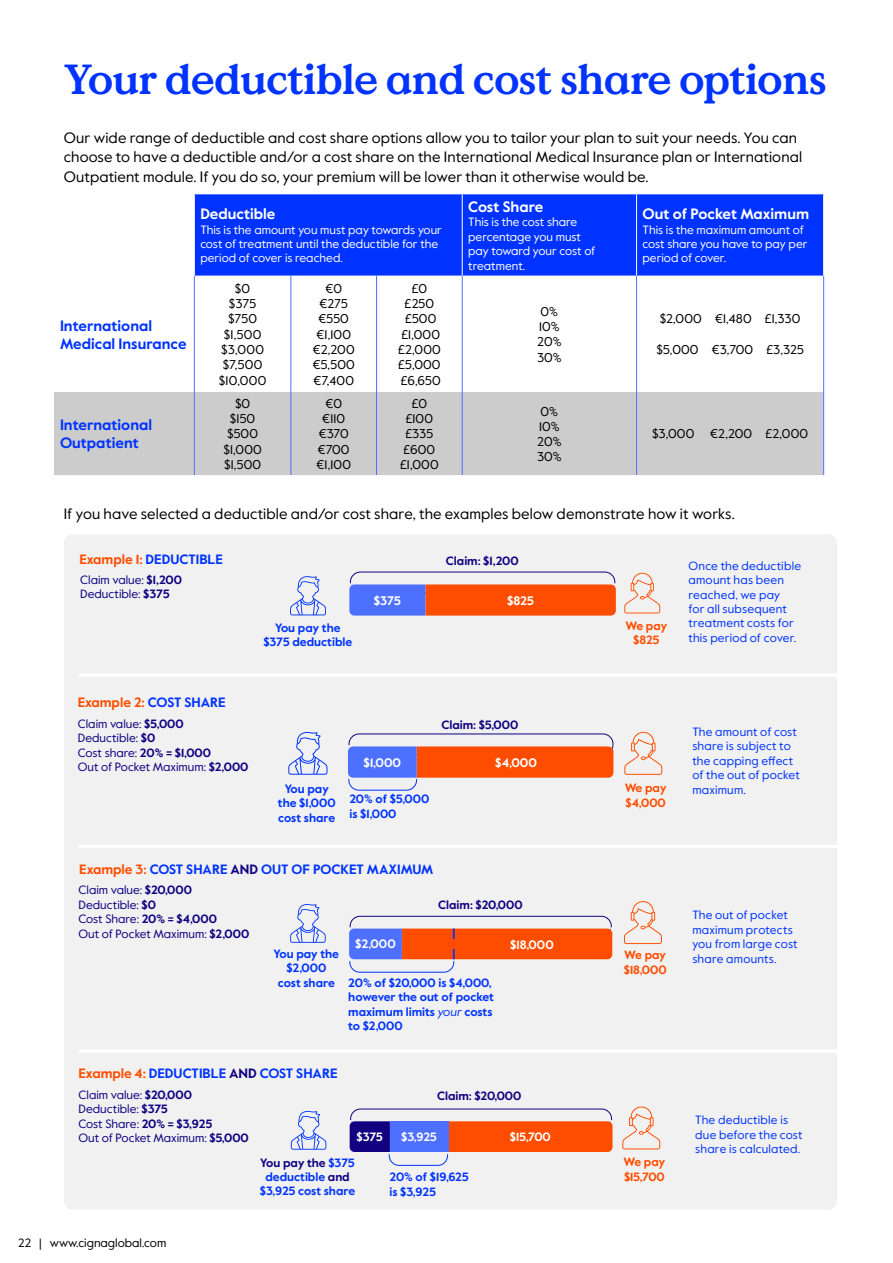
<style>
.page{position:relative;width:893px;height:1263px;background:#fff}
.page>*{position:absolute;margin:0;border:0;box-sizing:border-box;transform-origin:0 0}
.t1{font:700 42px "Value Serif Pro";letter-spacing:-.02em;color:#03f}
.t2{font:15px/19.5px "Value Sans Pro";letter-spacing:.01em;color:#000}
.t3{font:700 15px/18px "Value Sans Pro";color:#03f}
.t4{font:700 15px "Value Sans Pro";color:#fff}
.t5{font:700 13.5px "Value Sans Pro";color:#03f}
.t6{font:700 13.5px "Value Sans Pro";color:#ff4d00}
.t7{font:12.75px/15.3px "Value Sans Pro";letter-spacing:.01em;color:#000;text-align:center}
.t8{font:700 12.45px "Value Sans Pro";color:#fff}
.t9{font:700 12.3px "Value Sans Pro";letter-spacing:-.015em;color:#fff}
.t10{font:700 12.15px "Value Sans Pro";color:#fff}
.t11{font:12px/14.4px "Value Sans Pro";letter-spacing:.015em;color:#03f}
.t12{font:12px/14.4px "Value Sans Pro";color:#110081}
.t13{font:12px/14.4px "Value Sans Pro";color:#fff}
.t14{font:700 12px/14.4px "Value Sans Pro";color:#03f;text-align:center}
.t15{font:700 12px "Value Sans Pro";color:#110081}
.t16{font:700 12px/14.4px "Value Sans Pro";color:#ff4d00}
.t17{font:12px "Value Sans Pro";color:#000}
.t18{font:700 12px "Value Sans Pro";letter-spacing:-.01em;color:#fff}
.s1{color:#ff4d00}
.s2{font-weight:700}
.s3{color:#03f}
.s4{color:#110081}
.s5{font-weight:400;font-style:italic}
</style>
<div class="page">
<div style="left:195px;top:194px;width:628px;height:82px;background:#03f"></div>
<div style="left:54px;top:392px;width:769px;height:83px;background:#ccc"></div>
<hr style="left:194px;top:276px;width:1px;height:116px;background:#4d70ff">
<hr style="left:290px;top:276px;width:1px;height:116px;background:#4d70ff">
<hr style="left:376px;top:276px;width:1px;height:116px;background:#4d70ff">
<hr style="left:462px;top:276px;width:1px;height:116px;background:#4d70ff">
<hr style="left:636px;top:276px;width:1px;height:116px;background:#4d70ff">
<hr style="left:823px;top:276px;width:1px;height:116px;background:#4d70ff">
<hr style="left:194px;top:392px;width:1px;height:83px;background:#4d70ff">
<hr style="left:290px;top:392px;width:1px;height:83px;background:#4d70ff">
<hr style="left:376px;top:392px;width:1px;height:83px;background:#4d70ff">
<hr style="left:462px;top:392px;width:1px;height:83px;background:#4d70ff">
<hr style="left:636px;top:392px;width:1px;height:83px;background:#4d70ff">
<hr style="left:823px;top:392px;width:1px;height:83px;background:#4d70ff">
<hr style="left:462px;top:194px;width:1px;height:82px;background:#fff">
<hr style="left:636px;top:194px;width:1px;height:82px;background:#fff">
<div style="left:64px;top:534px;width:773px;height:675px;background:#f1f1f1;border-radius:9px"></div>
<div style="left:348px;top:769px;width:69px;height:22px;border:1px solid #03f;border-radius:10px"></div>
<div style="left:350px;top:572px;width:265px;height:21px;border:1px solid #110081;border-radius:10px"></div>
<svg style="left:349px;top:583px;width:267px;height:32px;background:#ce5e51"></svg>
<div style="left:349px;top:733px;width:264px;height:22px;border:1px solid #110081;border-radius:10px"></div>
<svg style="left:348px;top:745px;width:266px;height:34px;background:#d36351"></svg>
<svg style="left:290px;top:576px;width:36px;height:39px"></svg>
<svg style="left:624px;top:573px;width:36px;height:40px"></svg>
<svg style="left:288px;top:732px;width:39px;height:43px"></svg>
<svg style="left:624px;top:732px;width:38px;height:43px"></svg>
<div style="left:349px;top:951px;width:105px;height:22px;border:1px solid #03f;border-radius:10px"></div>
<div style="left:350px;top:916px;width:262px;height:21px;border:1px solid #110081;border-radius:10px"></div>
<svg style="left:349px;top:927px;width:263px;height:34px;background:#dc6346"></svg>
<svg style="left:290px;top:904px;width:36px;height:39px"></svg>
<div style="left:389px;top:1144px;width:59px;height:22px;border:1px solid #03f;border-radius:10px"></div>
<div style="left:350px;top:1108px;width:262px;height:22px;border:1px solid #110081;border-radius:10px"></div>
<svg style="left:446px;top:1120px;width:166px;height:34px;background:#fc5d19"></svg>
<div style="left:390px;top:1121px;width:58px;height:31px;background:#4d70ff"></div>
<svg style="left:349px;top:1120px;width:42px;height:34px"></svg>
<svg style="left:624px;top:901px;width:38px;height:43px"></svg>
<svg style="left:622px;top:1106px;width:38px;height:43px"></svg>
<svg style="left:291px;top:1111px;width:35px;height:39px"></svg>
<hr style="left:79px;top:673px;width:799px;height:3px;background:#fff">
<hr style="left:79px;top:845px;width:799px;height:3px;background:#fff">
<hr style="left:79px;top:1049px;width:799px;height:3px;background:#fff">
<h1 class="t1" style="left:64px;top:54px;width:765px">Your deductible and cost share options</h1>
<p class="t2" style="left:64px;top:128px;width:740px">Our wide range of deductible and cost share options allow you to tailor your plan to suit your needs. You can choose to have a deductible and/or a cost share on the International Medical Insurance plan or International<br>Outpatient module. If you do so, your premium will be lower than it otherwise would be.</p>
<p class="t3" style="left:60px;top:317px;width:128px">International<br>Medical Insurance</p>
<p class="t3" style="left:60px;top:417px;width:94px">International<br>Outpatient</p>
<p class="t4" style="left:200px;top:205px;width:77px">Deductible</p>
<p class="t13" style="left:200px;top:222px;width:243px">This is the amount you must pay towards your cost of treatment until the deductible for the period of cover is reached.</p>
<p class="t7" style="left:219px;top:281px;width:49px">$0<br>$375 $750 $1,500 $3,000 $7,500 $10,000</p>
<p class="t7" style="left:313px;top:281px;width:44px">€0 €275 €550 €1,100 €2,200 €5,500 €7,400</p>
<p class="t7" style="left:398px;top:281px;width:44px">£0 £250 £500 £1,000 £2,000 £5,000 £6,650</p>
<p class="t4" style="left:468px;top:198px;width:77px">Cost Share</p>
<p class="t13" style="left:468px;top:215px;width:129px">This is the cost share percentage you must pay toward your cost of treatment.</p>
<p class="t4" style="left:643px;top:205px;width:168px">Out of Pocket Maximum</p>
<p class="t13" style="left:643px;top:222px;width:166px">This is the maximum amount of cost share you have to pay per period of cover.</p>
<p class="t7" style="left:537px;top:304px;width:26px;text-align:left">0%<br>10%<br>20%<br>30%</p>
<p class="t7" style="left:660px;top:312px;width:142px">$2,000 €1,480 £1,330</p>
<p class="t7" style="left:656px;top:342px;width:149px">$5,000 €3,700 £3,325</p>
<p class="t7" style="left:223px;top:396px;width:40px">$0 $150 $500 $1,000 $1,500</p>
<p class="t7" style="left:316px;top:396px;width:36px">€0 €110 €370 €700 €1,100</p>
<p class="t7" style="left:400px;top:396px;width:40px">£0 £100 £335 £600 £1,000</p>
<p class="t7" style="left:537px;top:404px;width:26px;text-align:left">0%<br>10%<br>20%<br>30%</p>
<p class="t7" style="left:652px;top:427px;width:44px">$3,000</p>
<p class="t7" style="left:710px;top:427px;width:99px">€2,200 £2,000</p>
<p class="t2" style="left:64px;top:504px;width:673px">If you have selected a deductible and/or cost share, the examples below demonstrate how it works.</p>
<p class="t5" style="left:79px;top:551px;width:145px"><span class="s1">Example 1:</span> DEDUCTIBLE</p>
<p class="t12" style="left:80px;top:573px;width:103px">Claim value: <span class="s2">$1,200<br></span>Deductible: <span class="s2">$375</span></p>
<p class="t6" style="left:78px;top:694px;width:149px">Example 2: <span class="s3">COST SHARE</span></p>
<p class="t15" style="left:446px;top:553px;width:74px">Claim: $1,200</p>
<p class="t9" style="left:374px;top:593px;width:29px">$375</p>
<p class="t9" style="left:507px;top:593px;width:28px">$825</p>
<p class="t14" style="left:263px;top:621px;width:90px">You pay the $375 deductible</p>
<p class="t16" style="left:625px;top:619px;width:43px;text-align:center">We pay $825</p>
<p class="t11" style="left:688px;top:559px;width:114px">Once the deductible amount has been reached, we pay<br>for all subsequent treatment costs for this period of cover.</p>
<p class="t12" style="left:78px;top:717px;width:172px">Claim value: <span class="s2">$5,000<br></span>Deductible: <span class="s2">$0<br></span>Cost share: <span class="s2">20% = $1,000<br></span>Out of Pocket Maximum: <span class="s2">$2,000</span></p>
<p class="t11" style="left:692px;top:725px;width:109px">The amount of cost share is subject to the capping effect of the out of pocket maximum.</p>
<p class="t15" style="left:441px;top:717px;width:78px">Claim: $5,000</p>
<p class="t8" style="left:363px;top:755px;width:39px">$1,000</p>
<p class="t8" style="left:495px;top:755px;width:43px">$4,000</p>
<p class="t14" style="left:278px;top:782px;width:59px">You pay the $1,000 cost share</p>
<p class="t16" style="left:625px;top:782px;width:43px">We pay $4,000</p>
<p class="t14" style="left:349px;top:792px;width:81px;text-align:left">20% of $5,000 is $1,000</p>
<p class="t5" style="left:79px;top:861px;width:356px"><span class="s1">Example 3:</span> COST SHARE <span class="s4">AND</span> OUT OF POCKET MAXIMUM</p>
<p class="t12" style="left:79px;top:883px;width:172px">Claim value: <span class="s2">$20,000<br></span>Deductible: <span class="s2">$0<br></span>Cost Share: <span class="s2">20% = $4,000<br></span>Out of Pocket Maximum: <span class="s2">$2,000</span></p>
<p class="t15" style="left:438px;top:897px;width:86px">Claim: $20,000</p>
<p class="t10" style="left:355px;top:937px;width:42px">$2,000</p>
<p class="t10" style="left:510px;top:937px;width:45px">$18,000</p>
<p class="t14" style="left:274px;top:947px;width:67px">You pay the $2,000 cost share</p>
<p class="t16" style="left:624px;top:948px;width:44px">We pay $18,000</p>
<p class="t14" style="left:348px;top:976px;width:147px;text-align:left">20% of $20,000 is $4,000, however the out of pocket maximum limits <span class="s5">your</span> costs to $2,000</p>
<p class="t5" style="left:79px;top:1065px;width:260px"><span class="s1">Example 4:</span> DEDUCTIBLE <span class="s4">AND</span> COST SHARE</p>
<p class="t12" style="left:79px;top:1088px;width:172px">Claim value: <span class="s2">$20,000<br></span>Deductible: <span class="s2">$375<br></span>Cost Share: <span class="s2">20% = $3,925<br></span>Out of Pocket Maximum: <span class="s2">$5,000</span></p>
<p class="t18" style="left:357px;top:1130px;width:28px">$375</p>
<p class="t15" style="left:437px;top:1089px;width:86px">Claim: $20,000</p>
<p class="t18" style="left:401px;top:1130px;width:37px">$3,925</p>
<p class="t18" style="left:510px;top:1130px;width:42px">$15,700</p>
<p class="t17" style="left:18px;top:1235px;width:150px">22 | www.cignaglobal.com</p>
<p class="t14" style="left:260px;top:1156px;width:97px"><span class="s4">You pay the</span> $375 deductible <span class="s4">and </span>$3,925 cost share</p>
<p class="t16" style="left:624px;top:1155px;width:43px">We pay</p>
<p class="t14" style="left:390px;top:1170px;width:81px">20% of $19,625</p>
<p class="t16" style="left:624px;top:1170px;width:42px">$15,700</p>
<p class="t14" style="left:390px;top:1185px;width:48px">is $3,925</p>
<p class="t11" style="left:692px;top:908px;width:107px">The out of pocket maximum protects you from large cost share amounts.</p>
<p class="t11" style="left:695px;top:1113px;width:109px">The deductible is due before the cost share is calculated.</p>
</div>
